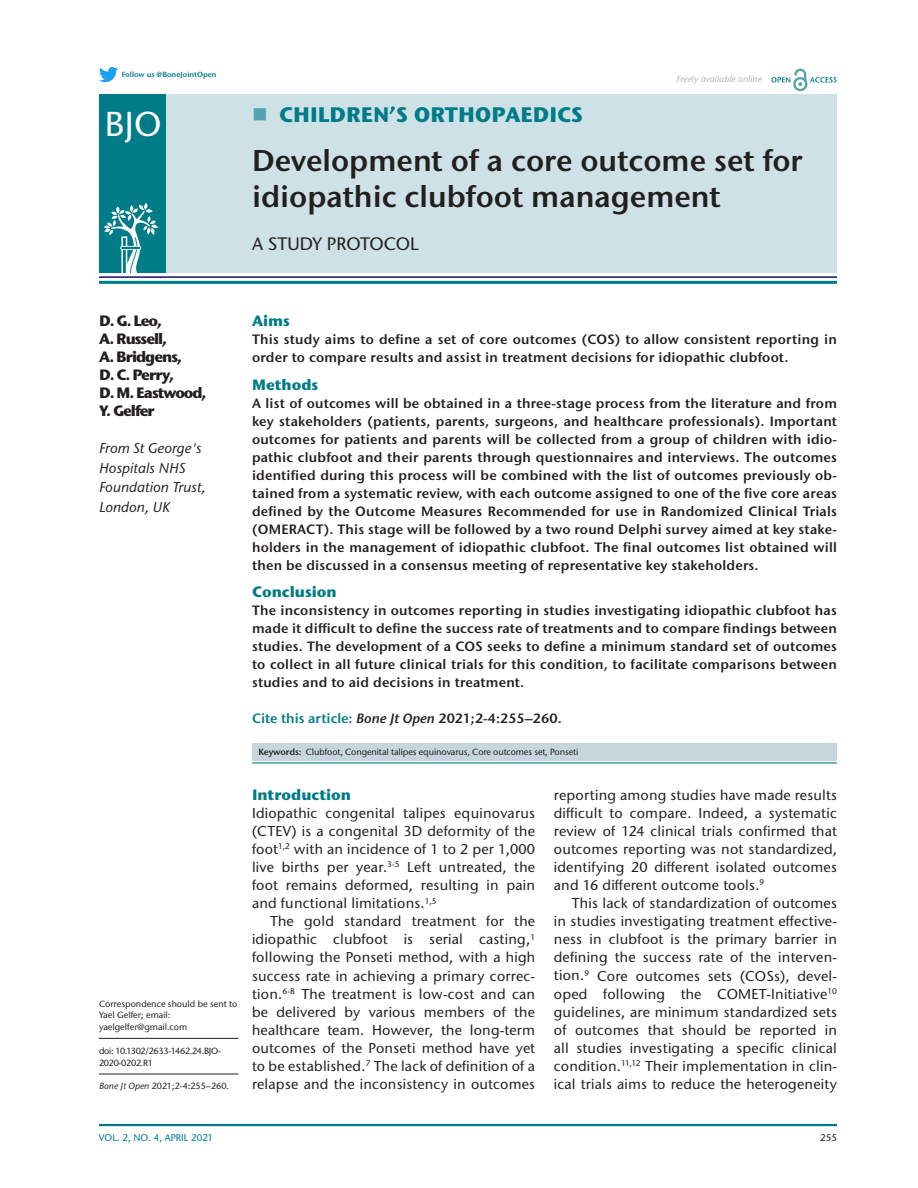
<style>
.page{position:relative;width:918px;height:1188px;background:#fff}
.page>*{position:absolute;margin:0;border:0;box-sizing:border-box;transform-origin:0 0}
.t1{font:500 34.5px "Stone Sans ITC Pro";color:#fff}
.t2{font:600 30px/36px "Stone Sans ITC Pro";color:#231f20}
.t3{font:700 21px "Stone Sans ITC Pro";color:#007c89}
.t4{font:500 18px "Stone Sans ITC Pro";color:#231f20}
.t5{font:700 15px/18px "Stone Sans ITC Pro";letter-spacing:-.07em;color:#231f20}
.t6{font:700 15px "Stone Sans ITC Pro";color:#007c89}
.t7{font:500 14.25px/18px "Stone Sans ITC Pro";letter-spacing:.015em;color:#231f20;text-align:justify}
.t8{font:italic 500 14.25px/19.5px "Stone Sans ITC Pro";color:#231f20}
.t9{font:600 13.5px/18px "Stone Sans ITC Pro";letter-spacing:.015em;color:#231f20;text-align:justify}
.t10{font:500 9.75px "Stone Sans ITC Pro";color:#007c89}
.t11{font:500 9.75px "Stone Sans ITC Pro";color:#231f20}
.t12{font:500 9px/12px "Stone Sans ITC Pro";letter-spacing:-.01em;color:#231f20}
.t13{font:500 9px/12px "Stone Sans ITC Pro";letter-spacing:-.03em;color:#231f20}
.t14{font:italic 500 9px "Stone Sans ITC Pro";color:#b2b3b7}
.t15{font:600 7.5px "Stone Sans ITC Pro";color:#007c89}
.s1{font-style:italic}
.s2{color:#007c89}
.s3{font-weight:600}
</style>
<div class="page">
<hr style="left:99px;top:1124px;width:738px;height:2px;background:#007c89">
<img style="left:99px;top:67px;width:18px;height:15px">
<svg style="left:771px;top:69px;width:66px;height:22px"></svg>
<div style="left:252px;top:743px;width:585px;height:18px;background:#c7d5dd"></div>
<hr style="left:99px;top:276px;width:738px;height:2px;background:#11125f">
<hr style="left:99px;top:281px;width:738px;height:3px;background:#007c89">
<div style="left:99px;top:94px;width:738px;height:179px;background:#cee1e6"></div>
<div style="left:99px;top:95px;width:66px;height:178px;background:#007c89"></div>
<svg style="left:104px;top:203px;width:54px;height:70px"></svg>
<hr style="left:99px;top:1038px;width:139px;height:1px;background:#231f20">
<hr style="left:99px;top:1074px;width:139px;height:1px;background:#231f20">
<hr style="left:252px;top:762px;width:585px;height:1px;background:#007c89">
<p class="t15" style="left:122px;top:70px;width:97px">Follow us @BoneJointOpen</p>
<h1 class="t1" style="left:105px;top:103px;width:58px">BJO</h1>
<p class="t14" style="left:676px;top:73px;width:87px">Freely available online</p>
<h3 class="t3" style="left:279px;top:101px;width:53px">Childre</h3>
<h3 class="t3" style="left:373px;top:101px;width:118px">n’s Orthopaed</h3>
<h3 class="t3" style="left:549px;top:101px;width:35px">ics</h3>
<h2 class="t2" style="left:252px;top:142px;width:552px">Development of a core outcome set for idiopathic clubfoot management</h2>
<h3 class="t4" style="left:252px;top:233px;width:132px">a study protoco</h3>
<h3 class="t4" style="left:410px;top:233px;width:10px">l</h3>
<p class="t5" style="left:99px;top:312px;width:109px">D. G. Leo,<br>A. Russell,<br>A. Bridgens,<br>D. C. Perry,<br>D. M. Eastwood,<br>Y. Gelfer</p>
<p class="t8" style="left:99px;top:439px;width:108px">From St George's<br>Hospitals NHS<br>Foundation Trust,<br>London, UK</p>
<p class="t12" style="left:99px;top:997px;width:140px">Correspondence should be sent to<br>Yael Gelfer; email: yaelgelfer@gmail.com</p>
<p class="t13" style="left:99px;top:1045px;width:123px">doi: 10.1302/2633-1462.24.BJO-<br>2020-0202.R1</p>
<p class="t12" style="left:99px;top:1080px;width:132px"><span class="s1">Bone Jt Open</span> 2021;2-4:255–260.</p>
<p class="t6" style="left:252px;top:311px;width:39px">Aims</p>
<p class="t9" style="left:252px;top:330px;width:586px">This study aims to define a set of core outcomes (COS) to allow consistent reporting in order to compare results and assist in treatment decisions for idiopathic clubfoot.</p>
<p class="t6" style="left:252px;top:375px;width:68px">Methods</p>
<p class="t9" style="left:252px;top:394px;width:587px">A list of outcomes will be obtained in a three-stage process from the literature and from key stakeholders (patients, parents, surgeons, and healthcare professionals). Important outcomes for patients and parents will be collected from a group of children with idio&shy;pathic clubfoot and their parents through questionnaires and interviews. The outcomes identified during this process will be combined with the list of outcomes previously ob&shy;tained from a systematic review, with each outcome assigned to one of the five core areas defined by the Outcome Measures Recommended for use in Randomized Clinical Trials (OMERACT). This stage will be followed by a two round Delphi survey aimed at key stake&shy;holders in the management of idiopathic clubfoot. The final outcomes list obtained will then be discussed in a consensus meeting of representative key stakeholders.</p>
<p class="t6" style="left:252px;top:582px;width:86px">Conclusion</p>
<p class="t9" style="left:252px;top:602px;width:587px">The inconsistency in outcomes reporting in studies investigating idiopathic clubfoot has made it difficult to define the success rate of treatments and to compare findings between studies. The development of a COS seeks to define a minimum standard set of outcomes to collect in all future clinical trials for this condition, to facilitate comparisons between studies and to aid decisions in treatment.</p>
<p class="t9" style="left:252px;top:710px;width:311px"><span class="s2">Cite this article:</span> <span class="s1">Bone Jt Open</span> 2021;2-4:255–260.</p>
<p class="t12" style="left:258px;top:746px;width:321px"><span class="s3">Keywords:</span> Clubfoot, Congenital talipes equinovarus, Core outcomes set, Ponseti</p>
<p class="t6" style="left:252px;top:785px;width:101px">I ntroduction</p>
<p class="t7" style="left:252px;top:804px;width:285px">Idiopathic congenital talipes equinovarus (CTEV) is a congenital 3D deformity of the foot<sup>1,2</sup> with an incidence of 1 to 2 per 1,000 live births per year.<sup>3-5</sup> Left untreated, the foot remains deformed, resulting in pain and functional limitations.<sup>1,5</sup></p>
<p class="t7" style="left:252px;top:912px;width:285px;text-indent:18px">The gold standard treatment for the idiopathic clubfoot is serial casting,<sup>1 </sup>following the Ponseti method, with a high success rate in achieving a primary correc&shy;tion.<sup>6-8</sup> The treatment is low-cost and can be delivered by various members of the healthcare team. However, the long-term outcomes of the Ponseti method have yet to be established.<sup>7</sup> The lack of definition of a relapse and the inconsistency in outcomes</p>
<p class="t7" style="left:554px;top:786px;width:285px">reporting among studies have made results difficult to compare. Indeed, a systematic review of 124 clinical trials confirmed that outcomes reporting was not standardized, identifying 20 different isolated outcomes and 16 different outcome tools.<sup>9</sup></p>
<p class="t7" style="left:554px;top:894px;width:285px;text-indent:18px">This lack of standardization of outcomes in studies investigating treatment effective&shy;ness in clubfoot is the primary barrier in defining the success rate of the interven&shy;tion.<sup>9</sup> Core outcomes sets (COSs), devel&shy;oped following the COMET-Initiative<sup>10 </sup>guidelines, are minimum standardized sets of outcomes that should be reported in all studies investigating a specific clinical condition.<sup>11,12</sup> Their implementation in clin&shy;ical trials aims to reduce the heterogeneity</p>
<p class="t10" style="left:99px;top:1132px;width:116px">VOL. 2, NO. 4, APRIL 2021</p>
<p class="t11" style="left:820px;top:1132px;width:18px">255</p>
</div>
